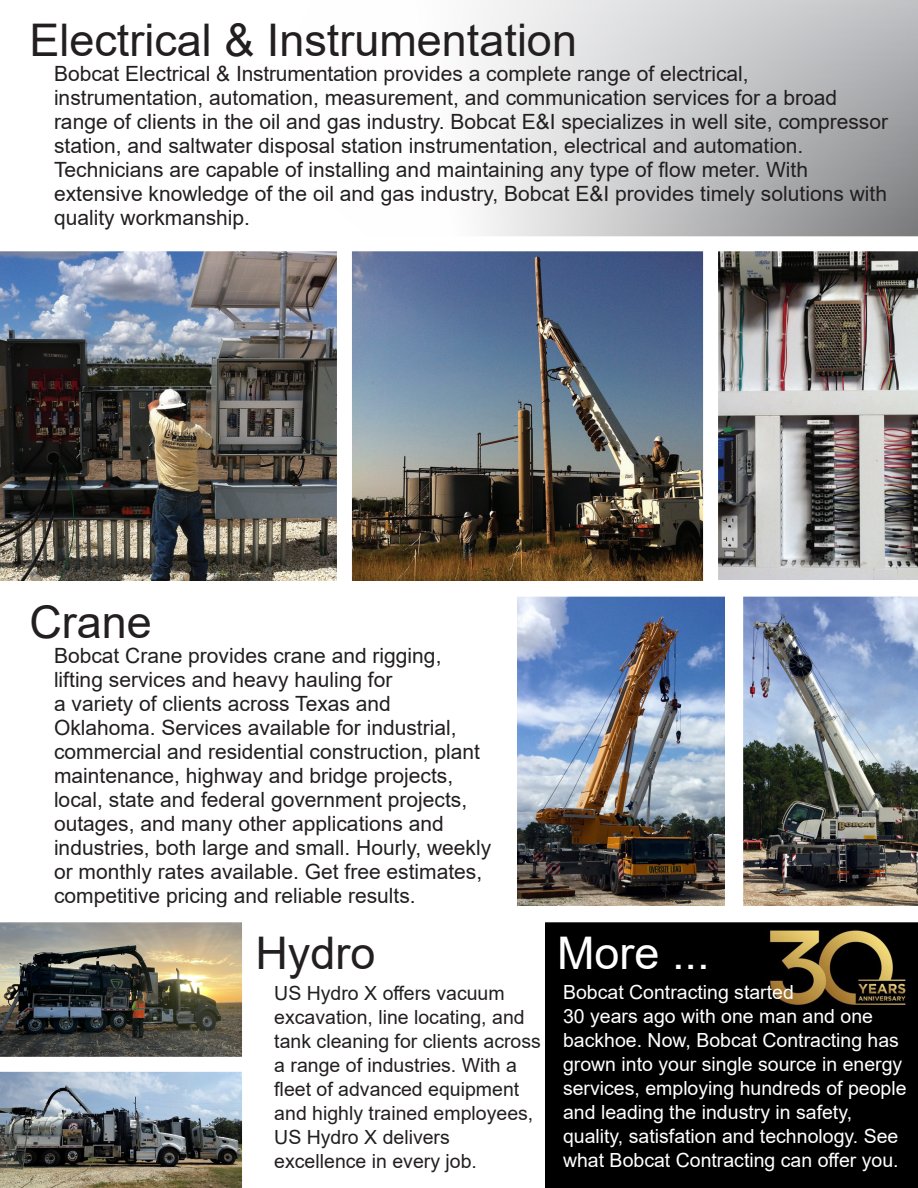
<style>
.page{position:relative;width:918px;height:1188px;background:#fff}
.page>*{position:absolute;margin:0;border:0;box-sizing:border-box;transform-origin:0 0}
.t1{font:45px "Arial";color:#231f20}
.t2{font:45px "Arial";color:#fff}
.t3{font:21px/24px "Arial";color:#231f20}
.t4{font:19.5px/24px "Arial";color:#fff}
.t5{font:19.5px/24px "Arial";color:#231f20}
</style>
<div class="page">
<div style="left:545px;top:914px;width:373px;height:274px;background:#000"></div>
<svg style="left:475px;top:0;width:443px;height:236px"></svg>
<img style="left:0;top:251px;width:337px;height:329px">
<img style="left:352px;top:251px;width:351px;height:329px">
<img style="left:718px;top:251px;width:200px;height:328px">
<img style="left:518px;top:597px;width:206px;height:308px">
<img style="left:743px;top:597px;width:175px;height:308px">
<img style="left:765px;top:922px;width:153px;height:84px">
<img style="left:0;top:923px;width:242px;height:265px">
<div style="left:0;top:907px;width:918px;height:15px;background:#fff"></div>
<div style="left:0;top:1057px;width:246px;height:15px;background:#fff"></div>
<p class="t1" style="left:29px;top:9px;width:549px">Electrical &amp; Instrumentation</p>
<p class="t3" style="left:54px;top:62px;width:836px">Bobcat Electrical &amp; Instrumentation provides a complete range of electrical, instrumentation, automation, measurement, and communication services for a broad range of clients in the oil and gas industry. Bobcat E&amp;I specializes in well site, compressor station, and saltwater disposal station instrumentation, electrical and automation.<br>Technicians are capable of installing and maintaining any type of flow meter. With extensive knowledge of the oil and gas industry, Bobcat E&amp;I provides timely solutions with quality workmanship.</p>
<p class="t1" style="left:29px;top:591px;width:124px">Crane</p>
<p class="t3" style="left:54px;top:643px;width:439px">Bobcat Crane provides crane and rigging, lifting services and heavy hauling for<br>a variety of clients across Texas and Oklahoma. Services available for industrial, commercial and residential construction, plant maintenance, highway and bridge projects, local, state and federal government projects, outages, and many other applications and industries, both large and small. Hourly, weekly or monthly rates available. Get free estimates, competitive pricing and reliable results.</p>
<p class="t1" style="left:255px;top:922px;width:122px">Hydro</p>
<p class="t5" style="left:274px;top:981px;width:268px">US Hydro X offers vacuum excavation, line locating, and tank cleaning for clients across a range of industries. With a fleet of advanced equipment and highly trained employees,<br>US Hydro X delivers excellence in every job.</p>
<p class="t2" style="left:557px;top:922px;width:154px">More ...</p>
<p class="t4" style="left:563px;top:980px;width:232px">Bobcat Contracting started</p>
<p class="t4" style="left:563px;top:1004px;width:345px">30 years ago with one man and one backhoe. Now, Bobcat Contracting has grown into your single source in energy services, employing hundreds of people and leading the industry in safety, quality, satisfation and technology. See what Bobcat Contracting can offer you.</p>
</div>
